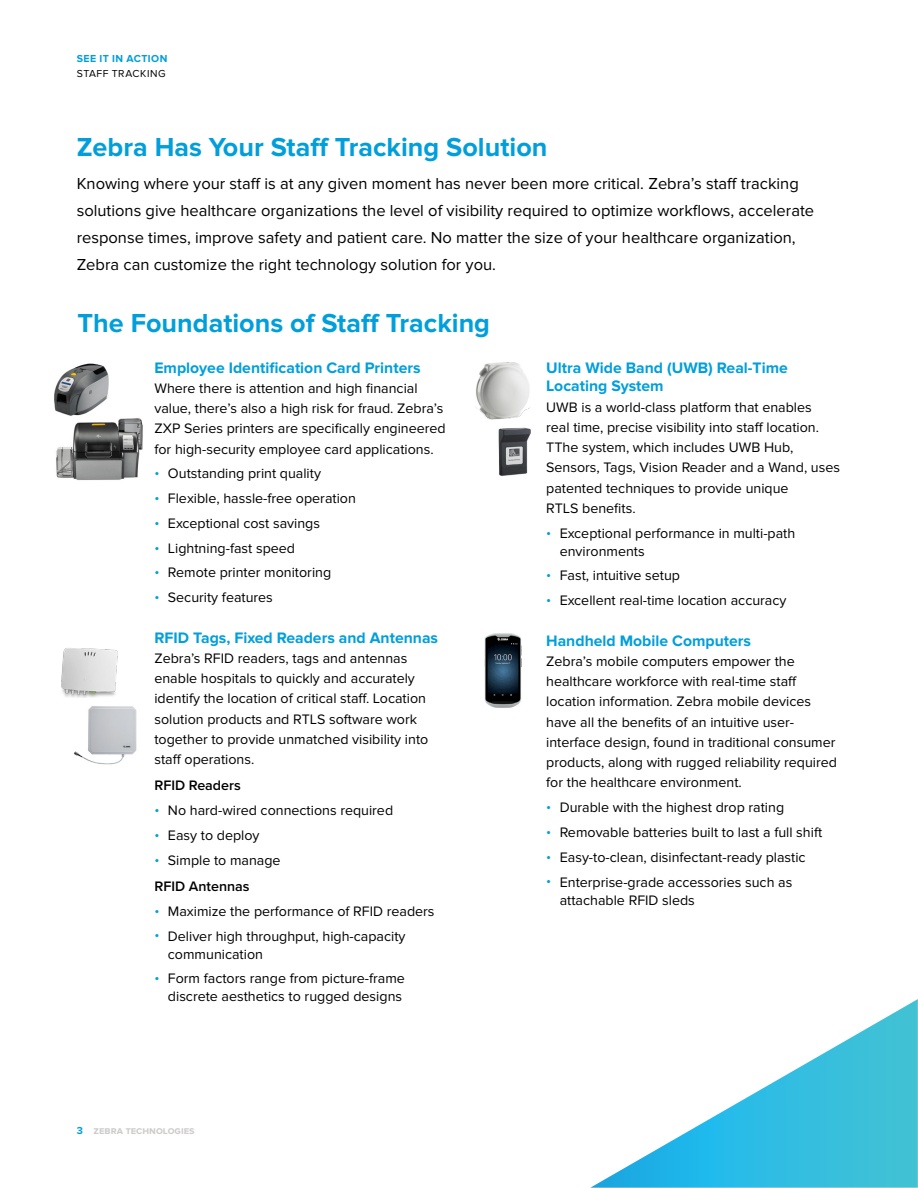
<style>
.page{position:relative;width:918px;height:1188px;background:#fff}
.page>*{position:absolute;margin:0;border:0;box-sizing:border-box;transform-origin:0 0}
.t1{font:700 27px "Proxima Nova";color:#009fdb}
.t2{font:16.5px/27px "Proxima Nova";color:#000}
.t3{font:700 15.75px/18.8px "Proxima Nova";color:#009fdb}
.t4{font:14.25px/20.2px "Proxima Nova";color:#000}
.t5{font:600 14.25px "Proxima Nova";color:#000}
.t6{font:700 10.5px "Proxima Nova";color:#cdcccb}
.t7{font:700 10.5px "Proxima Nova";letter-spacing:.045em;color:#009fdb}
.t8{font:10.5px "Proxima Nova";letter-spacing:.05em;color:#000}
.s1{color:#009fdb}
.s2{font-weight:600}
</style>
<div class="page">
<svg style="left:590px;top:999px;width:328px;height:189px"></svg>
<img style="left:56px;top:418px;width:87px;height:62px">
<img style="left:54px;top:363px;width:55px;height:53px">
<img style="left:484px;top:633px;width:38px;height:75px">
<img style="left:475px;top:362px;width:56px;height:57px">
<img style="left:498px;top:427px;width:33px;height:49px">
<img style="left:61px;top:648px;width:57px;height:49px">
<img style="left:74px;top:706px;width:63px;height:59px">
<p class="t7" style="left:77px;top:53px;width:92px">SEE IT IN ACTION</p>
<p class="t8" style="left:77px;top:67px;width:90px">STAFF TRACKING</p>
<h1 class="t1" style="left:77px;top:132px;width:472px">Zebra Has Your Staff Tracking Solution</h1>
<p class="t2" style="left:77px;top:170px;width:739px">Knowing where your staff is at any given moment has never been more critical. Zebra’s staff tracking solutions give healthcare organizations the level of visibility required to optimize workflows, accelerate response times, improve safety and patient care. No matter the size of your healthcare organization, Zebra can customize the right technology solution for you.</p>
<h1 class="t1" style="left:77px;top:308px;width:414px">The Foundations of Staff Tracking</h1>
<p class="t3" style="left:154px;top:358px;width:268px">Employee Identification Card Printers</p>
<p class="t4" style="left:154px;top:378px;width:293px">Where there is attention and high financial value, there’s also a high risk for fraud. Zebra’s ZXP Series printers are specifically engineered for high-security employee card applications.</p>
<p class="t4" style="left:154px;top:464px;width:168px"><span class="s1">•</span> Outstanding print quality</p>
<p class="t4" style="left:154px;top:489px;width:203px"><span class="s1">•</span> Flexible, hassle-free operation</p>
<p class="t4" style="left:154px;top:513px;width:167px"><span class="s1">•</span> Exceptional cost savings</p>
<p class="t4" style="left:154px;top:538px;width:142px"><span class="s1">•</span> Lightning-fast speed</p>
<p class="t4" style="left:154px;top:563px;width:178px"><span class="s1">•</span> Remote printer monitoring</p>
<p class="t4" style="left:154px;top:588px;width:120px"><span class="s1">•</span> Security features</p>
<p class="t3" style="left:154px;top:628px;width:285px">RFID Tags, Fixed Readers and Antennas</p>
<p class="t4" style="left:154px;top:648px;width:275px">Zebra’s RFID readers, tags and antennas enable hospitals to quickly and accurately identify the location of critical staff. Location solution products and RTLS software work together to provide unmatched visibility into staff operations.</p>
<p class="t5" style="left:154px;top:775px;width:88px">RFID Readers</p>
<p class="t4" style="left:154px;top:801px;width:240px"><span class="s1">•</span> No hard-wired connections required</p>
<p class="t4" style="left:154px;top:825px;width:107px"><span class="s1">•</span> Easy to deploy</p>
<p class="t4" style="left:154px;top:847px;width:128px;line-height:26.2px"><span class="s1">•</span> Simple to manage<br><span class="s2">RFID Antennas</span></p>
<p class="t4" style="left:154px;top:901px;width:282px"><span class="s1">•</span> Maximize the performance of RFID readers</p>
<p class="t4" style="left:168px;top:927px;width:239px;line-height:18px;text-indent:-13px"><span class="s1">•</span> Deliver high throughput, high-capacity communication</p>
<p class="t4" style="left:154px;top:970px;width:252px;line-height:18px;text-align:right"><span class="s1">•</span> Form factors range from picture-frame discrete aesthetics to rugged designs</p>
<p class="t6" style="left:77px;top:1124px;width:119px"><span class="s1">3</span> zebra technologies</p>
<p class="t3" style="left:546px;top:358px;width:243px">Ultra Wide Band (UWB) Real-Time<br>Locating System</p>
<p class="t4" style="left:546px;top:397px;width:295px">UWB is a world-class platform that enables<br>real time, precise visibility into staff location.<br>TThe system, which includes UWB Hub, Sensors, Tags, Vision Reader and a Wand, uses patented techniques to provide unique<br>RTLS benefits.</p>
<p class="t4" style="left:560px;top:524px;width:237px;line-height:18px;text-indent:-13px"><span class="s1">•</span> Exceptional performance in multi-path environments</p>
<p class="t4" style="left:546px;top:566px;width:135px"><span class="s1">•</span> Fast, intuitive setup</p>
<p class="t4" style="left:546px;top:591px;width:242px"><span class="s1">•</span> Excellent real-time location accuracy</p>
<p class="t3" style="left:546px;top:631px;width:206px">Handheld Mobile Computers</p>
<p class="t4" style="left:546px;top:651px;width:292px">Zebra’s mobile computers empower the healthcare workforce with real-time staff location information. Zebra mobile devices have all the benefits of an intuitive user&shy;interface design, found in traditional consumer products, along with rugged reliability required for the healthcare environment.</p>
<p class="t4" style="left:546px;top:798px;width:239px"><span class="s1">•</span> Durable with the highest drop rating</p>
<p class="t4" style="left:546px;top:822px;width:277px"><span class="s1">•</span> Removable batteries built to last a full shift</p>
<p class="t4" style="left:546px;top:847px;width:261px"><span class="s1">•</span> Easy-to-clean, disinfectant-ready plastic</p>
<p class="t4" style="left:560px;top:873px;width:234px;line-height:18px;text-indent:-13px"><span class="s1">•</span> Enterprise-grade accessories such as attachable RFID sleds</p>
</div>
